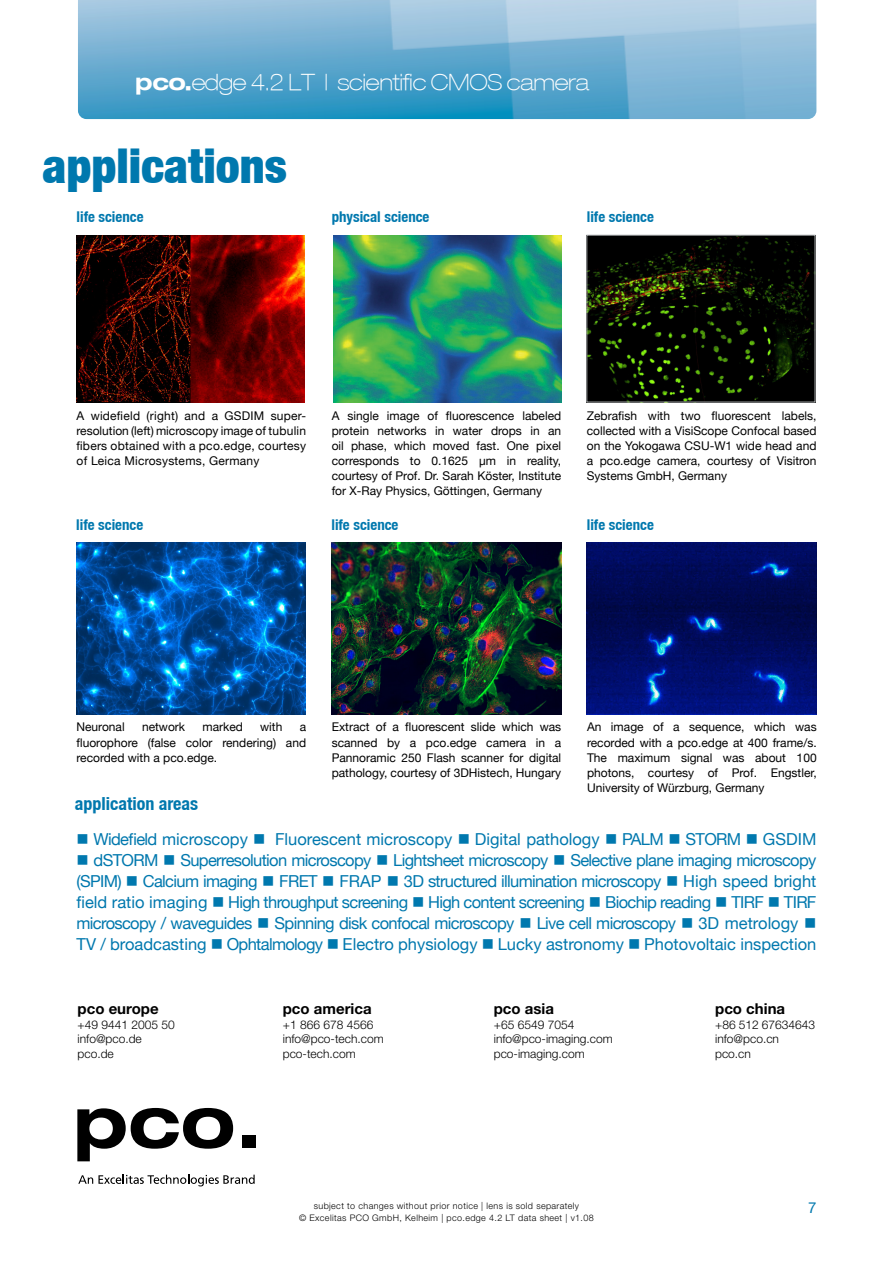
<style>
.page{position:relative;width:893px;height:1263px;background:#fff}
.page>*{position:absolute;margin:0;border:0;box-sizing:border-box;transform-origin:0 0}
.GS_grau{font:900 condensed 48px "Helvetica Neue";color:#0078ae}
.Titel{font:100 expanded 22.5px "Helvetica Neue";letter-spacing:-.015em;color:#fff}
.GS_schwarz{font:700 condensed 18px "Helvetica Neue";color:#0078ae}
.GS_schwarz-2{font:16.5px/21px "Helvetica Neue";color:#0078ae;text-align:justify}
.GS_schwarz-3{font:700 15px "Helvetica Neue LT Std";color:#000}
.t1{font:15px "Helvetica Neue";color:#0078ae}
.Zwischentitel{font:700 condensed 14.85px "Helvetica Neue";color:#0078ae}
.GS_schwarz-4{font:12px/15px "Helvetica Neue";color:#000;text-align:justify}
.GS_schwarz-5{font:300 12px "Helvetica Neue LT Std";color:#000}
.t2{font:300 9px/12px "Helvetica Neue LT Std";letter-spacing:.04em;color:#000;text-align:center}
.s1{font-weight:700}
</style>
<div class="page">
<img style="left:78px;top:0;width:738px;height:119px">
<img style="left:77px;top:235px;width:228px;height:167px">
<img style="left:333px;top:235px;width:228px;height:167px">
<img style="left:589px;top:237px;width:224px;height:163px">
<img style="left:587px;top:543px;width:229px;height:172px">
<img style="left:76px;top:543px;width:230px;height:172px">
<img style="left:331px;top:543px;width:230px;height:172px">
<svg style="left:77px;top:1108px;width:156px;height:53px"></svg>
<div style="left:242px;top:1135px;width:14px;height:12px;background:#000"></div>
<svg style="left:78px;top:1175px;width:177px;height:11px"></svg>
<p class="Titel" style="left:135px;top:69px;width:455px"><span class="s1">pco.</span>edge 4.2 LT | scientific CMOS camera</p>
<p class="GS_grau" style="left:43px;top:136px;width:246px">applications</p>
<p class="Zwischentitel" style="left:77px;top:208px;width:69px">life science</p>
<p class="Zwischentitel" style="left:332px;top:208px;width:99px">physical science</p>
<p class="Zwischentitel" style="left:587px;top:208px;width:69px">life science</p>
<p class="GS_schwarz-4" style="left:77px;top:408px;width:231px">A widefield (right) and a GSDIM super&shy;resolution (left) microscopy image of tubulin fibers obtained with a pco.edge, courtesy of Leica Microsystems, Germany</p>
<p class="GS_schwarz-4" style="left:332px;top:408px;width:231px">A single image of fluorescence labeled protein networks in water drops in an oil phase, which moved fast. One pixel corresponds to 0.1625 µm in reality, courtesy of Prof. Dr. Sarah Köster, Institute for X-Ray Physics, Göttingen, Germany</p>
<p class="GS_schwarz-4" style="left:587px;top:408px;width:231px">Zebrafish with two fluorescent labels, collected with a VisiScope Confocal based on the Yokogawa CSU-W1 wide head and a pco.edge camera, courtesy of Visitron Systems GmbH, Germany</p>
<p class="Zwischentitel" style="left:76px;top:516px;width:69px">life science</p>
<p class="Zwischentitel" style="left:331px;top:516px;width:69px">life science</p>
<p class="Zwischentitel" style="left:587px;top:516px;width:69px">life science</p>
<p class="GS_schwarz-4" style="left:77px;top:719px;width:231px;text-indent:223px">a fluorophore (false color rendering) and recorded with a pco.edge.</p>
<p class="GS_schwarz-4" style="left:587px;top:719px;width:231px">An image of a sequence, which was recorded with a pco.edge at 400 frame/s.<br>The maximum signal was about 100 photons, courtesy of Prof. Engstler, University of Würzburg, Germany</p>
<p class="GS_schwarz-4" style="left:332px;top:719px;width:231px">Extract of a fluorescent slide which was scanned by a pco.edge camera in a Pannoramic 250 Flash scanner for digital pathology, courtesy of 3DHistech, Hungary</p>
<p class="GS_schwarz-4" style="left:77px;top:719px;width:50px">Neuronal</p>
<p class="GS_schwarz-4" style="left:142px;top:719px;width:45px">network</p>
<p class="GS_schwarz-4" style="left:202px;top:719px;width:42px">marked</p>
<p class="GS_schwarz-4" style="left:260px;top:719px;width:24px">with</p>
<p class="GS_schwarz" style="left:75px;top:793px;width:125px">application areas</p>
<p class="GS_schwarz-2" style="left:77px;top:829px;width:741px">■ Widefield microscopy ■ Fluorescent microscopy ■ Digital pathology ■ PALM ■ STORM ■ GSDIM</p>
<p class="GS_schwarz-2" style="left:77px;top:850px;width:741px">■ dSTORM ■ Superresolution microscopy ■ Lightsheet microscopy ■ Selective plane imaging microscopy (SPIM) ■ Calcium imaging ■ FRET ■ FRAP ■ 3D structured illumination microscopy ■ High speed bright field ratio imaging ■ High throughput screening ■ High content screening ■ Biochip reading ■ TIRF ■ TIRF microscopy / waveguides ■ Spinning disk confocal microscopy ■ Live cell microscopy ■ 3D metrology ■ TV / broadcasting ■ Ophtalmology ■ Electro physiology ■ Lucky astronomy ■ Photovoltaic inspection</p>
<p class="GS_schwarz-3" style="left:78px;top:1000px;width:83px">pco europe</p>
<p class="GS_schwarz-5" style="left:78px;top:1017px;width:99px">+49 9441 2005 50</p>
<p class="GS_schwarz-5" style="left:78px;top:1031px;width:66px">info@pco.de</p>
<p class="GS_schwarz-5" style="left:78px;top:1046px;width:38px">pco.de</p>
<p class="GS_schwarz-3" style="left:283px;top:1000px;width:90px">pco america</p>
<p class="GS_schwarz-5" style="left:283px;top:1017px;width:92px">+1 866 678 4566</p>
<p class="GS_schwarz-5" style="left:283px;top:1031px;width:102px">info@pco-tech.com</p>
<p class="GS_schwarz-5" style="left:283px;top:1046px;width:74px">pco-tech.com</p>
<p class="GS_schwarz-3" style="left:494px;top:1000px;width:62px">pco asia</p>
<p class="GS_schwarz-5" style="left:494px;top:1017px;width:82px">+65 6549 7054</p>
<p class="GS_schwarz-5" style="left:494px;top:1031px;width:120px">info@pco-imaging.com</p>
<p class="GS_schwarz-5" style="left:494px;top:1046px;width:92px">pco-imaging.com</p>
<p class="t2" style="left:299px;top:1199px;width:296px">subject to changes without prior notice | lens is sold separately<br>© Excelitas PCO GmbH, Kelheim | pco.edge 4.2 LT data sheet | v1.08</p>
<p class="GS_schwarz-3" style="left:715px;top:1000px;width:71px">pco china</p>
<p class="GS_schwarz-5" style="left:715px;top:1017px;width:102px">+86 512 67634643</p>
<p class="GS_schwarz-5" style="left:715px;top:1031px;width:65px">info@pco.cn</p>
<p class="GS_schwarz-5" style="left:715px;top:1046px;width:37px">pco.cn</p>
<p class="t1" style="left:808px;top:1199px;width:10px">7</p>
</div>
